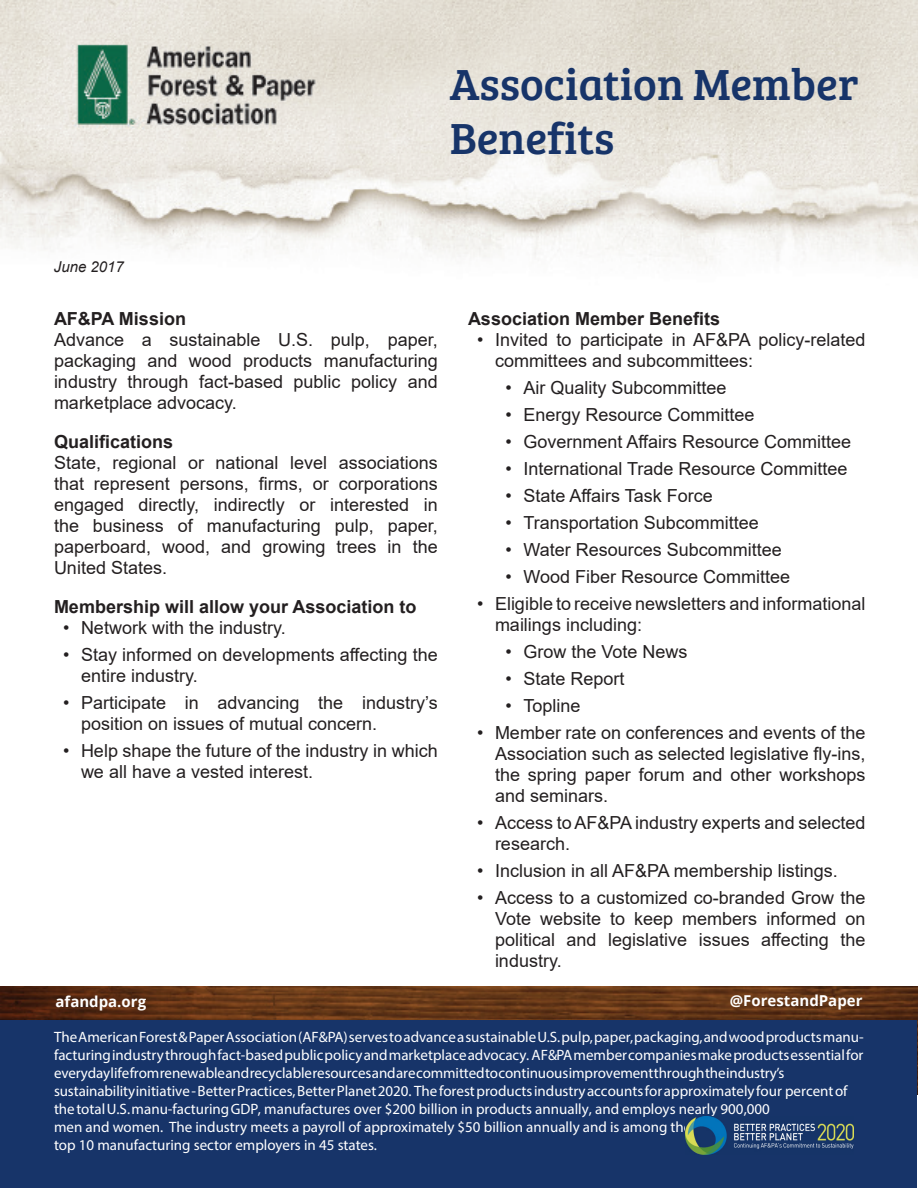
<style>
.page{position:relative;width:918px;height:1188px;background:#fff}
.page>*{position:absolute;margin:0;border:0;box-sizing:border-box;transform-origin:0 0}
.t1{font:45px/54px "Bree Serif";color:#173469}
.t2{font:18px/21px "Arial";color:#231f20}
.t3{font:700 18px "Arial";color:#231f20}
.t4{font:15px/18px "Myriad Pro";color:#fff}
.t5{font:700 15px "Open Sans";color:#fff}
.t6{font:italic 15px "Arial";color:#231f20}
</style>
<div class="page">
<img style="left:1px;top:987px;width:917px;height:108px">
<div style="left:1px;top:1020px;width:916px;height:168px;background:#173469"></div>
<img style="left:1px;top:0;width:917px;height:264px">
<img style="left:685px;top:1117px;width:168px;height:37px">
<p class="t1" style="left:450px;top:55px;width:411px">Association Member<br>Benefits</p>
<p class="t6" style="left:54px;top:257px;width:72px">June 2017</p>
<p class="t3" style="left:54px;top:305px;width:134px">AF&amp;PA Mission</p>
<p class="t2" style="left:54px;top:329px;width:385px;text-align:justify">Advance a sustainable U.S. pulp, paper, packaging and wood products manufacturing industry through fact-based public policy and marketplace advocacy.</p>
<p class="t3" style="left:54px;top:429px;width:121px">Qualifications</p>
<p class="t2" style="left:54px;top:452px;width:385px;text-align:justify">State, regional or national level associations that represent persons, firms, or corporations engaged directly, indirectly or interested in the business of manufacturing pulp, paper, paperboard, wood, and growing trees in the United States.</p>
<p class="t3" style="left:54px;top:594px;width:364px">Membership will allow your Association to</p>
<p class="t2" style="left:63px;top:617px;width:224px">• Network with the industry.</p>
<p class="t2" style="left:81px;top:644px;width:358px;text-indent:-18px">• Stay informed on developments affecting the entire industry.</p>
<p class="t2" style="left:81px;top:692px;width:358px;text-indent:-18px">• Participate in advancing the industry’s position on issues of mutual concern.</p>
<p class="t2" style="left:81px;top:740px;width:358px;text-indent:-18px">• Help shape the future of the industry in which we all have a vested interest.</p>
<p class="t3" style="left:468px;top:305px;width:254px">Association Member Benefits</p>
<p class="t2" style="left:495px;top:329px;width:372px;text-indent:-18px">• Invited to participate in AF&amp;PA policy-related committees and subcommittees:</p>
<p class="t2" style="left:506px;top:377px;width:223px">• Air Quality Subcommittee</p>
<p class="t2" style="left:506px;top:404px;width:251px">• Energy Resource Committee</p>
<p class="t2" style="left:506px;top:431px;width:347px">• Government Affairs Resource Committee</p>
<p class="t2" style="left:506px;top:458px;width:344px">• International Trade Resource Committee</p>
<p class="t2" style="left:506px;top:485px;width:209px">• State Affairs Task Force</p>
<p class="t2" style="left:506px;top:512px;width:255px">• Transportation Subcommittee</p>
<p class="t2" style="left:506px;top:539px;width:278px">• Water Resources Subcommittee</p>
<p class="t2" style="left:506px;top:566px;width:286px">• Wood Fiber Resource Committee</p>
<p class="t2" style="left:495px;top:593px;width:372px;text-indent:-18px">• Eligible to receive newsletters and informational mailings including:</p>
<p class="t2" style="left:506px;top:641px;width:184px">• Grow the Vote News</p>
<p class="t2" style="left:506px;top:668px;width:121px">• State Report</p>
<p class="t2" style="left:506px;top:695px;width:77px">• Topline</p>
<p class="t2" style="left:495px;top:722px;width:372px;text-align:justify;text-indent:-18px">• Member rate on conferences and events of the Association such as selected legislative fly-ins, the spring paper forum and other workshops and seminars.</p>
<p class="t2" style="left:495px;top:812px;width:372px;text-indent:-18px">• Access to AF&amp;PA industry experts and selected research.</p>
<p class="t2" style="left:477px;top:860px;width:362px">• Inclusion in all AF&amp;PA membership listings.</p>
<p class="t2" style="left:495px;top:887px;width:372px;text-align:justify;text-indent:-18px">• Access to a customized co-branded Grow the Vote website to keep members informed on political and legislative issues affecting the industry.</p>
<p class="t5" style="left:56px;top:991px;width:92px">afandpa.org</p>
<p class="t5" style="left:730px;top:990px;width:134px">@ForestandPaper</p>
<p class="t4" style="left:54px;top:1028px;width:811px">The American Forest &amp; Paper Association (AF&amp;PA) serves to advance a sustainable U.S. pulp, paper, packaging, and wood products manu&shy;facturing industry through fact-based public policy and marketplace advocacy. AF&amp;PA member companies make products essential for everyday lifefrom renewable and recyclable resources andare committed to continuous improvement through the industry’s sustainabilityinitiative - Better Practices, Better Planet 2020. The forest products industry accounts for approximately four percent of the total U.S. manu-facturing GDP, manufactures over $200 billion in products annually, and employs nearly 900,000<br>men and women. The industry meets a payroll of approximately $50 billion annually and is among the<br>top 10 manufacturing sector employers in 45 states.</p>
</div>
